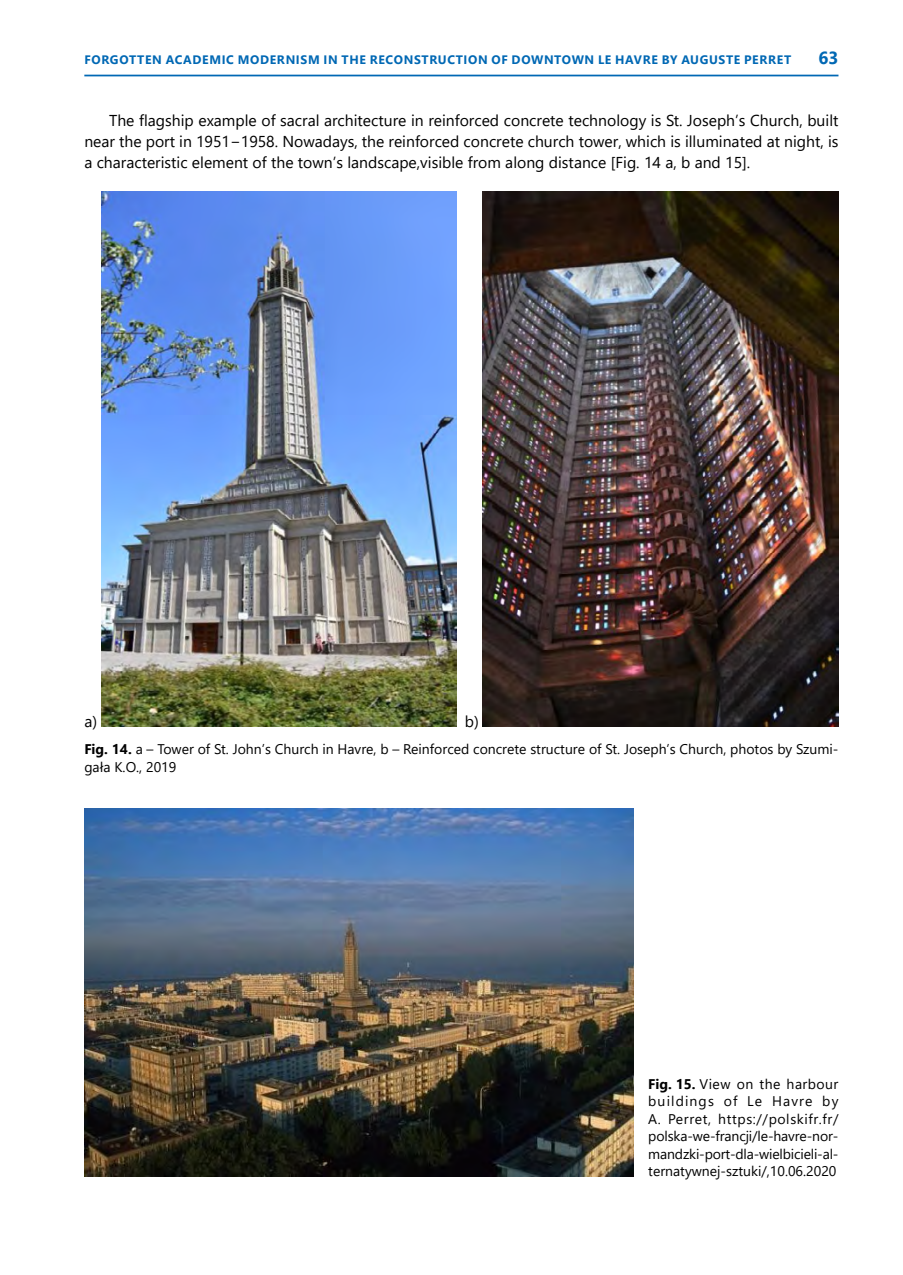
<style>
.page{position:relative;width:903px;height:1275px;background:#fff}
.page>*{position:absolute;margin:0;border:0;box-sizing:border-box;transform-origin:0 0}
.t1{font:700 17.5px "Segoe UI";color:#0068b4}
.t2{font:15.75px/21px "Segoe UI";color:#000;text-align:justify}
.t3{font:14px/17.5px "Segoe UI";color:#000}
.t4{font:700 12.25px "Segoe UI";letter-spacing:.055em;color:#0068b4}
.s1{font-weight:700}
</style>
<div class="page">
<hr style="left:84px;top:75px;width:754px;height:1px;background:#0068b4">
<img style="left:101px;top:191px;width:356px;height:536px">
<img style="left:483px;top:191px;width:355px;height:536px">
<img style="left:84px;top:808px;width:549px;height:368px">
<p class="t4" style="left:85px;top:49px;width:319px">FORGOTTEN ACADEMIC MODERN ISM IN THE RECONS</p>
<p class="t4" style="left:422px;top:49px;width:371px">TRUCTION OF DOWNTOWN LE HAVRE BY AUGUSTE PERRET</p>
<p class="t1" style="left:818px;top:42px;width:22px">63</p>
<p class="t2" style="left:84px;top:109px;width:756px;text-indent:25px">The flagship example of sacral architecture in reinforced concrete technology is St. Joseph’s Church, built near the port in 1951−1958. Nowadays, the reinforced concrete church tower, which is illuminated at night, is a characteristic element of the town’s landscape,visible from along distance [Fig. 14 a, b and 15].</p>
<p class="t2" style="left:84px;top:709px;width:14px">a)</p>
<p class="t2" style="left:465px;top:709px;width:16px">b)</p>
<p class="t3" style="left:84px;top:739px;width:756px"><span class="s1">FIG. 14.</span> a – Tower of St. John’s Church in Havre, b – Reinforced concrete structure of St. Joseph’s Church, photos by Szumi&shy;gała K.O., 2019</p>
<p class="t3" style="left:648px;top:1074px;width:192px;text-align:justify"><span class="s1">FIG. 15.</span> View on the harbour buildings of Le Havre by A. Perret, https://polskifr.fr/ polska-we-francji/le-havre-nor&shy;mandzki-port-dla-wielbicieli-al&shy;ternatywnej-sztuki/,10.06.2020</p>
</div>
